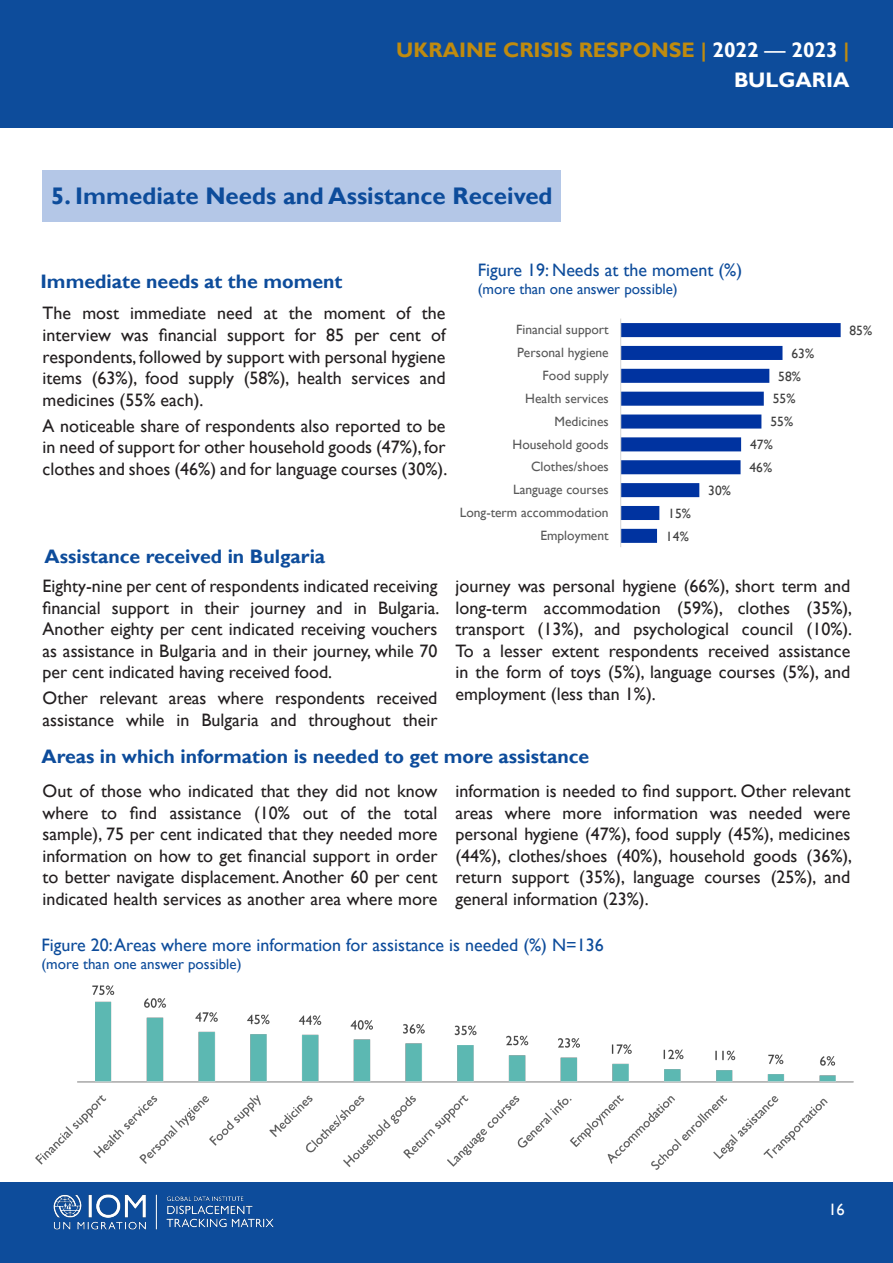
<style>
.page{position:relative;width:893px;height:1263px;background:#fff}
.page>*{position:absolute;margin:0;border:0;box-sizing:border-box;transform-origin:0 0}
.Main_title{font:700 24px "Gill Sans";color:#0d4c9b}
.t1{font:700 21px/30px "Gill Sans";color:#bf8b0f;text-align:right}
.Sub_heading{font:700 19.5px "Gill Sans";color:#0d4c9b}
.t2{font:18px/21.6px "Gill Sans";color:#231f20;text-align:justify}
.t3{font:18px "Gill Sans";color:#0d4c9b}
.t4{font:16.5px "Gill Sans";color:#fff}
.t5{font:15px "Gill Sans";color:#0d4c9b}
.t6{font:13.5px/22.8px "Gill Sans";color:#595959;text-align:right}
.t7{font:13.5px/22.8px "Gill Sans";letter-spacing:.005em;color:#404040}
.s1{color:#fff}
.s2{font-weight:400;color:#fff}
</style>
<div class="page">
<div style="left:0;top:0;width:893px;height:128px;background:#0d4c9b"></div>
<div style="left:0;top:1182px;width:893px;height:81px;background:#0d4c9b"></div>
<img style="left:53px;top:1194px;width:221px;height:36px">
<div style="left:43px;top:170px;width:518px;height:51px;background:#b4c7e7"></div>
<img style="left:35px;top:985px;width:819px;height:185px">
<svg style="left:621px;top:323px;width:220px;height:220px"></svg>
<hr style="left:620px;top:319px;width:1px;height:228px;background:#d9d9d9">
<p class="t1" style="left:396px;top:35px;width:455px">UKRAINE CRISIS RESPONSE | <span class="s1">2022</span> <span class="s2">—</span> <span class="s1">2023</span> |<br><span class="s1">BULGARIA</span></p>
<p class="Main_title" style="left:51px;top:181px;width:503px">5. Immediate Needs and Assistance Received</p>
<p class="Sub_heading" style="left:40px;top:269px;width:303px">Immediate needs at the moment</p>
<p class="t2" style="left:43px;top:303px;width:404px">The most immediate need at the moment of the interview was financial support for 85 per cent of respondents, followed by support with personal hygiene items (63%), food supply (58%), health services and medicines (55% each).</p>
<p class="t2" style="left:43px;top:415px;width:406px">A noticeable share of respondents also reported to be in need of support for other household goods (47%), for clothes and shoes (46%) and for language courses (30%).</p>
<p class="t3" style="left:478px;top:260px;width:266px">Figure 19: Needs at the moment (%)</p>
<p class="t5" style="left:478px;top:281px;width:202px">(more than one answer possible)</p>
<p class="t6" style="left:460px;top:319px;width:151px">Financial support<br>Personal hygiene<br>Food supply<br>Health services<br>Medicines<br>Household goods<br>Clothes/shoes<br>Language courses<br>Long-term accommodation<br>Employment</p>
<p class="t7" style="left:666px;top:502px;width:27px">15%<br>14%</p>
<p class="t7" style="left:708px;top:479px;width:24px">30%</p>
<p class="t7" style="left:791px;top:342px;width:24px">63%</p>
<p class="t7" style="left:778px;top:365px;width:24px">58%</p>
<p class="t7" style="left:773px;top:388px;width:24px">55%</p>
<p class="t7" style="left:770px;top:410px;width:24px">55%</p>
<p class="t7" style="left:750px;top:433px;width:24px">47%</p>
<p class="t7" style="left:749px;top:456px;width:24px">46%</p>
<p class="t7" style="left:849px;top:319px;width:24px">85%</p>
<p class="Sub_heading" style="left:45px;top:544px;width:282px">Assistance received in Bulgaria</p>
<p class="t2" style="left:43px;top:575px;width:398px">Eighty-nine per cent of respondents indicated receiving financial support in their journey and in Bulgaria.<br>Another eighty per cent indicated receiving vouchers as assistance in Bulgaria and in their journey, while 70 per cent indicated having received food.</p>
<p class="t2" style="left:43px;top:688px;width:396px">Other relevant areas where respondents received assistance while in Bulgaria and throughout their</p>
<p class="t2" style="left:455px;top:575px;width:398px">journey was personal hygiene (66%), short term and long-term accommodation (59%), clothes (35%), transport (13%), and psychological council (10%).<br>To a lesser extent respondents received assistance in the form of toys (5%), language courses (5%), and employment (less than 1%).</p>
<p class="Sub_heading" style="left:41px;top:744px;width:549px">Areas in which information is needed to get more assistance</p>
<p class="t2" style="left:43px;top:780px;width:396px">Out of those who indicated that they did not know where to find assistance (10% out of the total sample), 75 per cent indicated that they needed more information on how to get financial support in order to better navigate displacement. Another 60 per cent indicated health services as another area where more</p>
<p class="t2" style="left:455px;top:780px;width:398px">information is needed to find support. Other relevant areas where more information was needed were personal hygiene (47%), food supply (45%), medicines (44%), clothes/shoes (40%), household goods (36%), return support (35%), language courses (25%), and general information (23%).</p>
<p class="t3" style="left:41px;top:934px;width:564px">Figure 20: Areas where more information for assistance is needed (%) N=136</p>
<p class="t5" style="left:41px;top:955px;width:202px">(more than one answer possible)</p>
<p class="t4" style="left:828px;top:1200px;width:18px">16</p>
</div>
